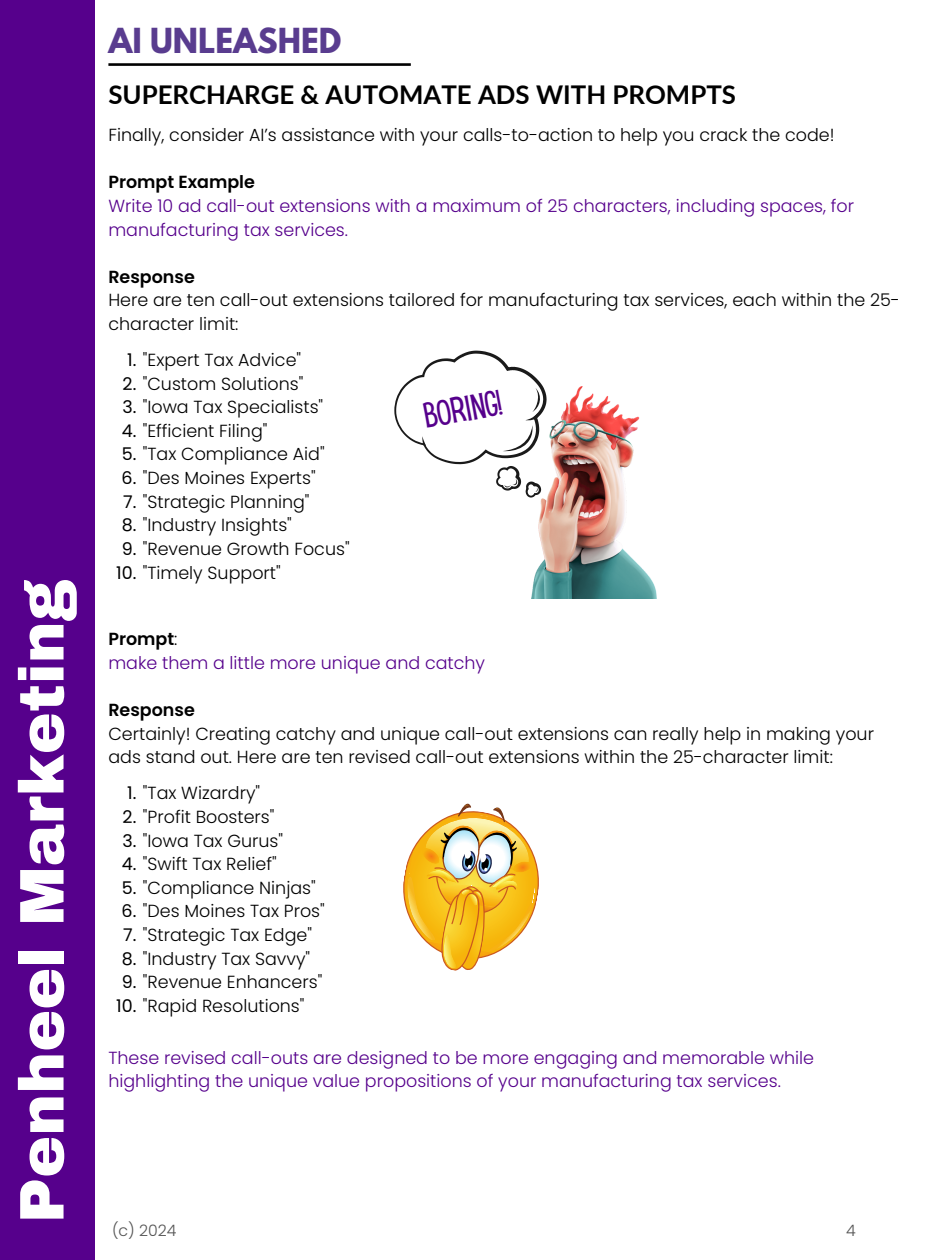
<style>
.page{position:relative;width:945px;height:1260px;background:#fff}
.page>*{position:absolute;margin:0;border:0;box-sizing:border-box;transform-origin:0 0}
.t1{font:900 63px "Archivo";color:#fff}
.t2{font:31.5px "Hey Gotcha";color:#56008c}
.t3{font:700 30.62px "League Spartan";color:#593c8f}
.t4{font:700 25.9px "Lato";color:#000}
.t5{font:300 17.5px/23.6px "Poppins";color:#000}
.t6{font:300 17.5px/23.6px "Poppins";color:#56008c}
.t7{font:600 17.5px "Poppins";color:#000}
.t8{font:300 15.75px "Poppins";color:#545454}
.s1{font-weight:400}
.s2{font-weight:300}
</style>
<div class="page">
<div style="left:0;top:0;width:94px;height:1260px;background:#56008c"></div>
<hr style="left:108px;top:63px;width:303px;height:3px;background:#000">
<img style="left:532px;top:386px;width:124px;height:213px">
<svg style="left:394px;top:351px;width:153px;height:147px"></svg>
<svg style="left:403px;top:803px;width:136px;height:168px"></svg>
<p class="t1" style="left:8px;top:1223px;width:646px;rotate:-90deg">Penheel Marketing</p>
<h1 class="t3" style="left:108px;top:25px;width:234px">AI UNLEASHED</h1>
<p class="t4" style="left:108px;top:79px;width:629px">SUPERCHARGE &amp; AUTOMATE ADS WITH PROMPTS</p>
<h4 class="t5" style="left:108px;top:123px;width:728px">Finally, consider AI’s assistance with your calls-to-action to help you crack the code!</h4>
<p class="t7" style="left:108px;top:170px;width:148px">Prompt Example</p>
<p class="t6" style="left:108px;top:194px;width:747px">Write 10 ad call-out extensions with a maximum of 25 characters, including spaces, for manufacturing tax services.</p>
<p class="t7" style="left:108px;top:264px;width:88px">Response</p>
<p class="t5" style="left:108px;top:288px;width:793px">Here are ten call-out extensions tailored for manufacturing tax services, each within the 25- character limit:</p>
<p class="t5" style="left:127px;top:348px;width:176px"><span class="s1">1.</span> "Expert Tax Advice"</p>
<p class="t5" style="left:123px;top:372px;width:182px"><span class="s1">2.</span> "Custom Solutions"</p>
<p class="t5" style="left:122px;top:395px;width:202px"><span class="s1">3.</span> "Iowa Tax Specialists"</p>
<p class="t5" style="left:122px;top:419px;width:147px"><span class="s1">4.</span> "Efficient Filing"</p>
<p class="t5" style="left:122px;top:442px;width:204px"><span class="s1">5.</span> "Tax Compliance Aid"</p>
<p class="t5" style="left:122px;top:466px;width:196px"><span class="s1">6.</span> "Des Moines Experts"</p>
<p class="t5" style="left:123px;top:490px;width:188px"><span class="s1">7.</span> "Strategic Planning"</p>
<p class="t5" style="left:122px;top:513px;width:172px"><span class="s1">8.</span> "Industry Insights"</p>
<h3 class="t5" style="left:122px;top:537px;width:229px"><span class="s1">9.</span> "Revenue Growth Focus"</h3>
<p class="t5" style="left:116px;top:561px;width:166px"><span class="s1">10.</span> "Timely Support"</p>
<p class="t2" style="left:421px;top:404px;width:84px;rotate:-11deg">B oring!</p>
<p class="t7" style="left:108px;top:627px;width:71px">Prompt<span class="s2">:</span></p>
<p class="t6" style="left:108px;top:651px;width:378px">make them a little more unique and catchy</p>
<p class="t7" style="left:108px;top:698px;width:88px">Response</p>
<p class="t5" style="left:108px;top:722px;width:767px">Certainly! Creating catchy and unique call-out extensions can really help in making your ads stand out. Here are ten revised call-out extensions within the 25-character limit:</p>
<p class="t5" style="left:127px;top:781px;width:135px"><span class="s1">1.</span> "Tax Wizardry"</p>
<p class="t5" style="left:123px;top:805px;width:153px"><span class="s1">2.</span> "Profit Boosters"</p>
<p class="t5" style="left:122px;top:829px;width:162px"><span class="s1">3.</span> "Iowa Tax Gurus"</p>
<p class="t5" style="left:122px;top:852px;width:156px"><span class="s1">4.</span> "Swift Tax Relief"</p>
<p class="t5" style="left:122px;top:876px;width:196px"><span class="s1">5.</span> "Compliance Ninjas"</p>
<p class="t5" style="left:122px;top:900px;width:205px"><span class="s1">6.</span> "Des Moines Tax Pros"</p>
<p class="t5" style="left:123px;top:923px;width:190px"><span class="s1">7.</span> "Strategic Tax Edge"</p>
<p class="t5" style="left:122px;top:947px;width:190px"><span class="s1">8.</span> "Industry Tax Savvy"</p>
<p class="t5" style="left:122px;top:970px;width:202px"><span class="s1">9.</span> "Revenue Enhancers"</p>
<p class="t5" style="left:116px;top:994px;width:190px"><span class="s1">10.</span> "Rapid Resolutions"</p>
<p class="t6" style="left:108px;top:1046px;width:707px">These revised call-outs are designed to be more engaging and memorable while highlighting the unique value propositions of your manufacturing tax services.</p>
<p class="t8" style="left:112px;top:1220px;width:66px">(c) 2024</p>
<p class="t8" style="left:846px;top:1220px;width:11px">4</p>
</div>
